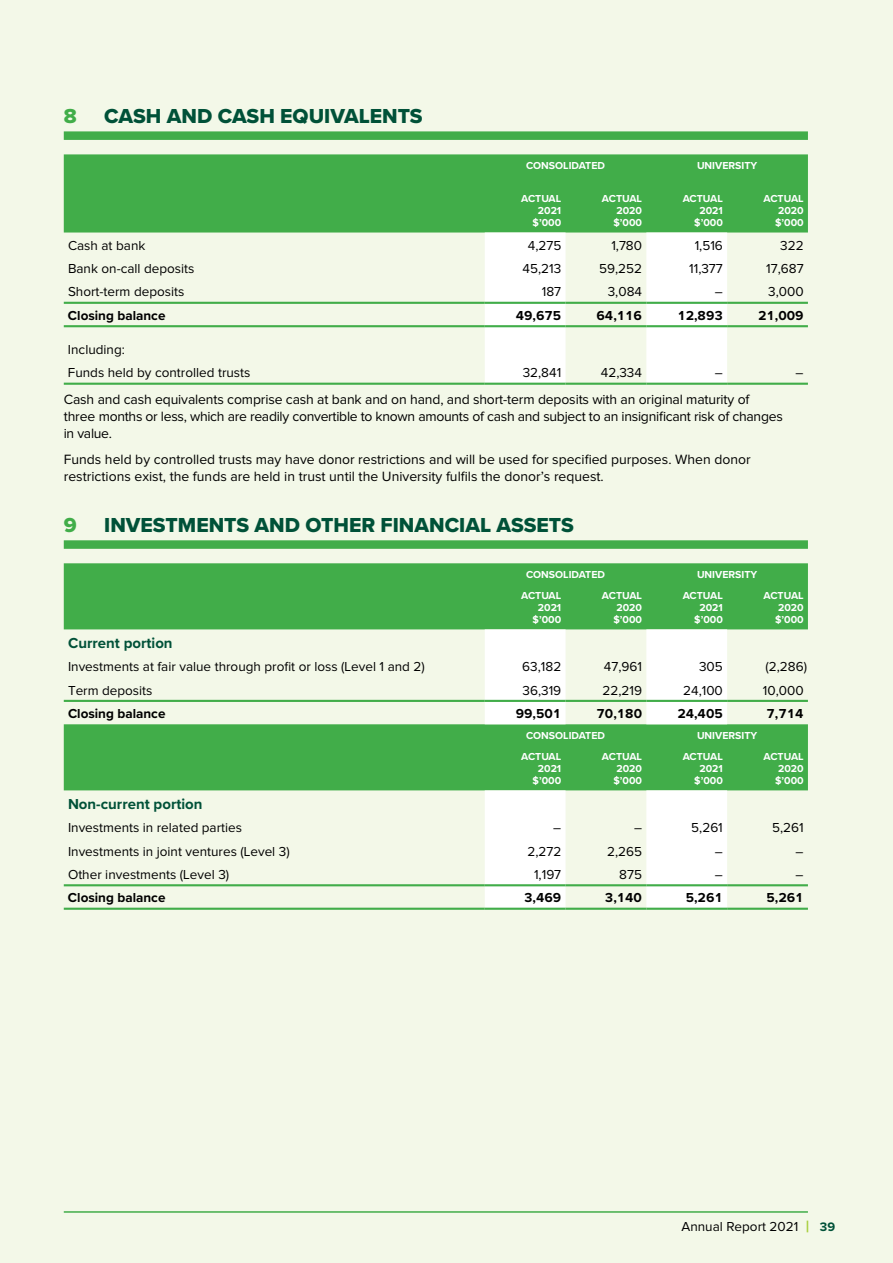
<style>
.page{position:relative;width:893px;height:1263px;background:#fff}
.page>*{position:absolute;margin:0;border:0;box-sizing:border-box;transform-origin:0 0}
.t1{font:21px "Proxima Nova Extrabld";color:#005138}
.t2{font:21px "Proxima Nova Extrabld";color:#41ad49}
.t3{font:700 15px "Proxima Nova";color:#005138}
.t4{font:13.95px/17px "m Proxima Nova";letter-spacing:-.01em;color:#000}
.t5{font:13.5px/23.4px "m Proxima Nova";color:#000}
.t6{font:700 13.5px "Proxima Nova";color:#000}
.t7{font:700 10.5px/12px "Proxima Nova";color:#fff;text-align:right}
.s1{font-family:"Proxima Nova";font-weight:700;font-size:16.5px;color:#a6ce39}
.s2{font-family:"Proxima Nova";font-weight:700;font-size:12.75px;color:#005138}
</style>
<div class="page">
<div style="left:1px;top:0;width:892px;height:1263px;background:#f3f8e8"></div>
<hr style="left:64px;top:1211px;width:744px;height:2px;background:#41ad49">
<div style="left:64px;top:131px;width:744px;height:9px;background:#41ad49"></div>
<div style="left:64px;top:540px;width:744px;height:9px;background:#41ad49"></div>
<div style="left:64px;top:154px;width:744px;height:79px;background:#41ad49"></div>
<svg style="left:485px;top:233px;width:242px;height:150px"></svg>
<hr style="left:64px;top:383px;width:421px;height:2px;background:#41ad49">
<hr style="left:485px;top:383px;width:81px;height:2px;background:#41ad49">
<hr style="left:566px;top:383px;width:80px;height:2px;background:#41ad49">
<hr style="left:646px;top:383px;width:81px;height:2px;background:#41ad49">
<hr style="left:727px;top:383px;width:81px;height:2px;background:#41ad49">
<hr style="left:64px;top:302px;width:421px;height:2px;background:#41ad49">
<hr style="left:485px;top:302px;width:81px;height:2px;background:#41ad49">
<hr style="left:566px;top:302px;width:80px;height:2px;background:#41ad49">
<hr style="left:646px;top:302px;width:81px;height:2px;background:#41ad49">
<hr style="left:727px;top:302px;width:81px;height:2px;background:#41ad49">
<hr style="left:64px;top:325px;width:421px;height:2px;background:#41ad49">
<hr style="left:485px;top:325px;width:81px;height:2px;background:#41ad49">
<hr style="left:566px;top:325px;width:80px;height:2px;background:#41ad49">
<hr style="left:646px;top:325px;width:81px;height:2px;background:#41ad49">
<hr style="left:727px;top:325px;width:81px;height:2px;background:#41ad49">
<svg style="left:64px;top:563px;width:744px;height:227px;fill:#41ad49"></svg>
<svg style="left:485px;top:629px;width:242px;height:279px"></svg>
<hr style="left:64px;top:700px;width:421px;height:2px;background:#41ad49">
<hr style="left:485px;top:700px;width:81px;height:2px;background:#41ad49">
<hr style="left:566px;top:700px;width:80px;height:2px;background:#41ad49">
<hr style="left:646px;top:700px;width:81px;height:2px;background:#41ad49">
<hr style="left:727px;top:700px;width:81px;height:2px;background:#41ad49">
<hr style="left:64px;top:908px;width:421px;height:2px;background:#41ad49">
<hr style="left:485px;top:908px;width:81px;height:2px;background:#41ad49">
<hr style="left:566px;top:908px;width:80px;height:2px;background:#41ad49">
<hr style="left:646px;top:908px;width:81px;height:2px;background:#41ad49">
<hr style="left:727px;top:908px;width:81px;height:2px;background:#41ad49">
<hr style="left:64px;top:884px;width:421px;height:2px;background:#41ad49">
<hr style="left:485px;top:884px;width:81px;height:2px;background:#41ad49">
<hr style="left:566px;top:884px;width:80px;height:2px;background:#41ad49">
<hr style="left:646px;top:884px;width:81px;height:2px;background:#41ad49">
<hr style="left:727px;top:884px;width:81px;height:2px;background:#41ad49">
<h1 class="t2" style="left:64px;top:100px;width:14px">8</h1>
<h1 class="t1" style="left:104px;top:100px;width:320px">CASH AND CASH EQUIVALENTS</h1>
<p class="t7" style="left:526px;top:159px;width:81px">CONSOLIDATED</p>
<p class="t7" style="left:697px;top:159px;width:62px">UNIVERSITY</p>
<p class="t7" style="left:521px;top:192px;width:42px">ACTUAL<br>2021 $’000</p>
<p class="t7" style="left:613px;top:192px;width:30px;text-align:justify;text-indent:-11px">ACTUAL 2020 $’000</p>
<p class="t7" style="left:683px;top:192px;width:42px">ACTUAL<br>2021 $’000</p>
<p class="t7" style="left:775px;top:192px;width:30px;text-align:justify;text-indent:-11px">ACTUAL 2020 $’000</p>
<p class="t5" style="left:68px;top:234px;width:79px">Cash at bank</p>
<p class="t5" style="left:528px;top:234px;width:35px">4,275</p>
<p class="t5" style="left:611px;top:234px;width:32px">1,780</p>
<p class="t5" style="left:695px;top:234px;width:30px">1,516</p>
<p class="t5" style="left:780px;top:234px;width:25px">322</p>
<p class="t5" style="left:68px;top:257px;width:128px">Bank on‑call deposits</p>
<p class="t5" style="left:523px;top:257px;width:40px">45,213</p>
<p class="t5" style="left:599px;top:257px;width:44px">59,252</p>
<p class="t5" style="left:689px;top:257px;width:35px">11,377</p>
<p class="t5" style="left:766px;top:257px;width:39px">17,687</p>
<p class="t5" style="left:68px;top:281px;width:118px">Short‑term deposits</p>
<p class="t5" style="left:542px;top:281px;width:21px">187</p>
<p class="t5" style="left:608px;top:281px;width:36px">3,084</p>
<p class="t5" style="left:715px;top:281px;width:10px">–</p>
<p class="t5" style="left:768px;top:281px;width:37px">3,000</p>
<p class="t6" style="left:68px;top:305px;width:99px">Closing balance</p>
<p class="t6" style="left:516px;top:305px;width:47px">49,675</p>
<p class="t6" style="left:596px;top:305px;width:47px">64,116</p>
<p class="t6" style="left:677px;top:305px;width:47px">12,893</p>
<p class="t6" style="left:758px;top:305px;width:47px">21,009</p>
<p class="t5" style="left:68px;top:338px;width:184px">Including:<br>Funds held by controlled trusts</p>
<p class="t5" style="left:523px;top:361px;width:40px">32,841</p>
<p class="t5" style="left:601px;top:361px;width:43px">42,334</p>
<p class="t5" style="left:715px;top:361px;width:10px">–</p>
<p class="t5" style="left:796px;top:361px;width:10px">–</p>
<p class="t4" style="left:64px;top:391px;width:721px">Cash and cash equivalents comprise cash at bank and on hand, and short‑term deposits with an original maturity of three months or less, which are readily convertible to known amounts of cash and subject to an insignificant risk of changes in value.</p>
<p class="t4" style="left:64px;top:451px;width:688px">Funds held by controlled trusts may have donor restrictions and will be used for specified purposes. When donor restrictions exist, the funds are held in trust until the University fulfils the donor’s request.</p>
<h1 class="t2" style="left:64px;top:509px;width:14px">9</h1>
<h1 class="t1" style="left:104px;top:509px;width:471px">INVESTMENTS AND OTHER FINANCIAL ASSETS</h1>
<p class="t7" style="left:526px;top:568px;width:81px">CONSOLIDATED</p>
<p class="t7" style="left:697px;top:568px;width:62px">UNIVERSITY</p>
<p class="t7" style="left:521px;top:589px;width:42px">ACTUAL<br>2021 $’000</p>
<p class="t7" style="left:613px;top:589px;width:30px;text-align:justify;text-indent:-11px">ACTUAL 2020 $’000</p>
<p class="t7" style="left:683px;top:589px;width:42px">ACTUAL<br>2021 $’000</p>
<p class="t7" style="left:775px;top:589px;width:30px;text-align:justify;text-indent:-11px">ACTUAL 2020 $’000</p>
<p class="t3" style="left:68px;top:631px;width:106px">Current portion</p>
<p class="t5" style="left:68px;top:655px;width:358px">Investments at fair value through profit or loss (Level 1 and 2)</p>
<p class="t5" style="left:522px;top:655px;width:40px">63,182</p>
<p class="t5" style="left:604px;top:655px;width:40px">47,961</p>
<p class="t5" style="left:699px;top:655px;width:25px">305</p>
<p class="t5" style="left:765px;top:655px;width:43px">(2,286)</p>
<p class="t5" style="left:68px;top:679px;width:86px">Term deposits</p>
<p class="t5" style="left:523px;top:679px;width:40px">36,319</p>
<p class="t5" style="left:603px;top:679px;width:41px">22,219</p>
<p class="t5" style="left:683px;top:679px;width:41px">24,100</p>
<p class="t5" style="left:763px;top:679px;width:42px">10,000</p>
<p class="t6" style="left:68px;top:703px;width:99px">Closing balance</p>
<p class="t6" style="left:516px;top:703px;width:47px">99,501</p>
<p class="t6" style="left:597px;top:703px;width:47px">70,180</p>
<p class="t6" style="left:677px;top:703px;width:47px">24,405</p>
<p class="t6" style="left:766px;top:703px;width:39px">7,714</p>
<p class="t7" style="left:526px;top:729px;width:81px">CONSOLIDATED</p>
<p class="t7" style="left:697px;top:729px;width:62px">UNIVERSITY</p>
<p class="t7" style="left:521px;top:750px;width:42px">ACTUAL<br>2021 $’000</p>
<p class="t7" style="left:613px;top:750px;width:30px;text-align:justify;text-indent:-11px">ACTUAL 2020 $’000</p>
<p class="t7" style="left:683px;top:750px;width:42px">ACTUAL<br>2021 $’000</p>
<p class="t7" style="left:775px;top:750px;width:30px;text-align:justify;text-indent:-11px">ACTUAL 2020 $’000</p>
<p class="t3" style="left:68px;top:792px;width:136px">Non‑current portion</p>
<p class="t5" style="left:68px;top:816px;width:176px">Investments in related parties</p>
<p class="t5" style="left:553px;top:816px;width:10px">–</p>
<p class="t5" style="left:634px;top:816px;width:10px">–</p>
<p class="t5" style="left:691px;top:816px;width:33px">5,261</p>
<p class="t5" style="left:772px;top:816px;width:33px">5,261</p>
<p class="t5" style="left:68px;top:840px;width:223px">Investments in joint ventures (Level 3)</p>
<p class="t5" style="left:527px;top:840px;width:35px">2,272</p>
<p class="t5" style="left:607px;top:840px;width:36px">2,265</p>
<p class="t5" style="left:715px;top:840px;width:10px">–</p>
<p class="t5" style="left:796px;top:840px;width:10px">–</p>
<p class="t5" style="left:68px;top:863px;width:163px">Other investments (Level 3)</p>
<p class="t5" style="left:534px;top:863px;width:29px">1,197</p>
<p class="t5" style="left:619px;top:863px;width:24px">875</p>
<p class="t5" style="left:715px;top:863px;width:10px">–</p>
<p class="t5" style="left:796px;top:863px;width:10px">–</p>
<p class="t6" style="left:68px;top:888px;width:99px">Closing balance</p>
<p class="t6" style="left:524px;top:888px;width:39px">3,469</p>
<p class="t6" style="left:605px;top:888px;width:39px">3,140</p>
<p class="t6" style="left:686px;top:888px;width:39px">5,261</p>
<p class="t6" style="left:766px;top:888px;width:39px">5,261</p>
<p class="t5" style="left:681px;top:1214px;width:155px">Annual Report 2021 <span class="s1">|</span> <span class="s2">39</span></p>
</div>
